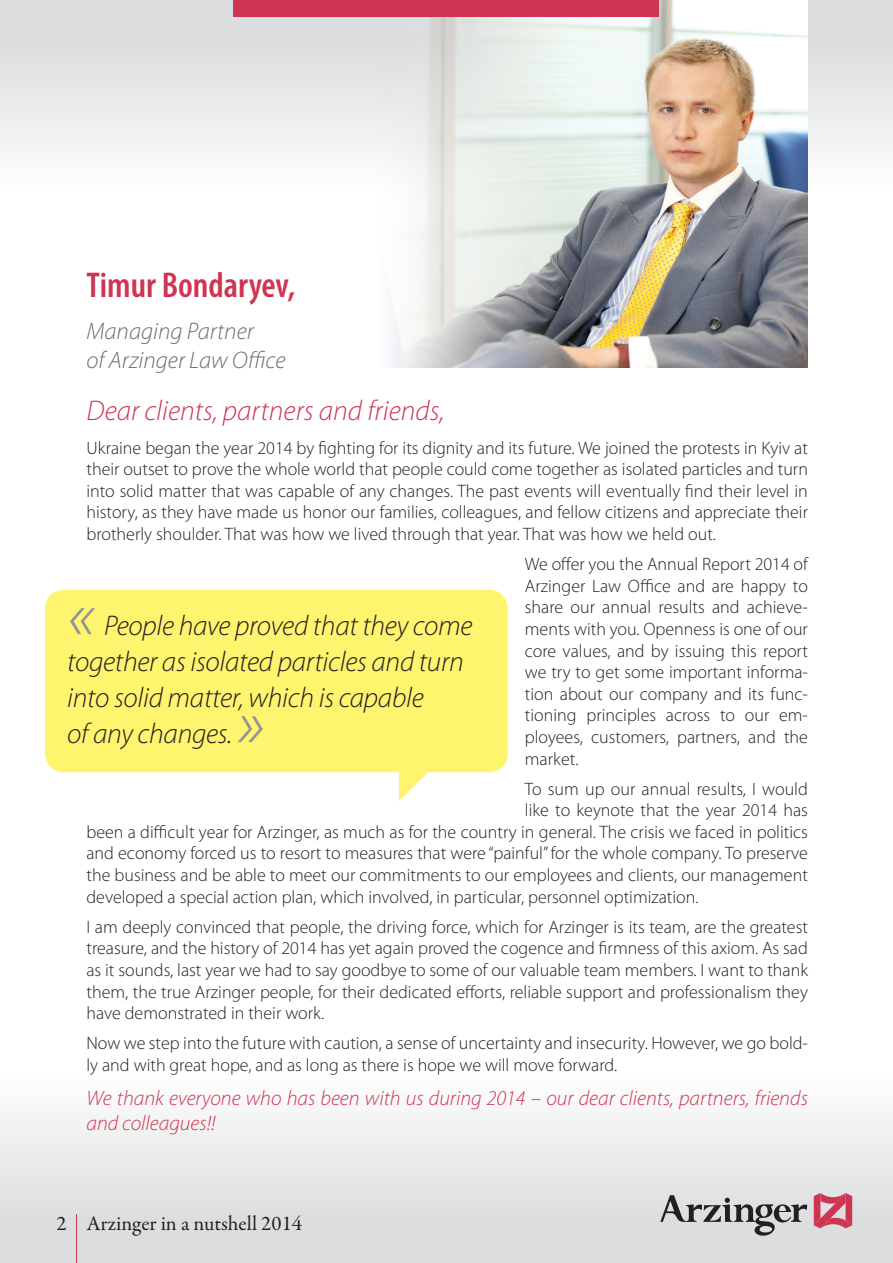
<style>
.page{position:relative;width:893px;height:1263px;background:#fff}
.page>*{position:absolute;margin:0;border:0;box-sizing:border-box;transform-origin:0 0}
.t1{font:italic 300 72px "Myriad Pro";color:#939598}
.t2{font:600 condensed 36px "Myriad Pro";color:#cf3552}
.t3{font:italic 300 28.5px/36px "Myriad Pro";letter-spacing:-.01em;color:#231f20}
.t4{font:italic 300 28.5px "Myriad Pro";color:#cf3552}
.t5{font:italic 300 24px/28.8px "Myriad Pro";color:#6c6d70}
.t6{font:italic 300 21px/25.2px "Myriad Pro";color:#cf3552}
.t7{font:21px "Garamond Premr Pro";color:#231f20}
.t8{font:300 18px/21.6px "Myriad Pro";color:#231f20;text-align:justify}
</style>
<div class="page">
<div style="left:0;top:0;width:893px;height:189px;background:linear-gradient(to bottom,#d6d7d9,#fcfcfc)"></div>
<div style="left:0;top:1074px;width:893px;height:189px;background:linear-gradient(to bottom,#fdfdfd,#d6d7d9)"></div>
<svg style="left:814px;top:1193px;width:38px;height:35px"></svg>
<svg style="left:660px;top:1195px;width:147px;height:41px;background:#b2b2b4"></svg>
<hr style="left:76px;top:1214px;width:1px;height:49px;background:#cf3552">
<div style="left:45px;top:590px;width:463px;height:182px;background:#fff46d;border-radius:19px"></div>
<svg style="left:399px;top:772px;width:36px;height:29px"></svg>
<img style="left:367px;top:0;width:441px;height:368px">
<div style="left:234px;top:0;width:425px;height:17px;background:#cf3552"></div>
<p class="t2" style="left:86px;top:266px;width:210px">Timur Bondaryev,</p>
<p class="t5" style="left:86px;top:316px;width:201px">Managing Partner<br>of Arzinger Law Office</p>
<p class="t4" style="left:86px;top:394px;width:360px">Dear clients, partners and friends,</p>
<p class="t8" style="left:86px;top:437px;width:723px">Ukraine began the year 2014 by fighting for its dignity and its future. We joined the protests in Kyiv at their outset to prove the whole world that people could come together as isolated particles and turn into solid matter that was capable of any changes. The past events will eventually find their level in history, as they have made us honor our families, colleagues, and fellow citizens and appreciate their brotherly shoulder. That was how we lived through that year. That was how we held out.</p>
<p class="t8" style="left:525px;top:553px;width:285px">We offer you the Annual Report 2014 of Arzinger Law Office and are happy to share our annual results and achieve&shy;ments with you. Openness is one of our core values, and by issuing this report we try to get some important informa&shy;tion about our company and its func&shy;tioning principles across to our em&shy;ployees, customers, partners, and the market.</p>
<p class="t8" style="left:525px;top:778px;width:284px">To sum up our annual results, I would</p>
<p class="t8" style="left:525px;top:799px;width:284px">like to keynote that the year 2014 has</p>
<p class="t8" style="left:86px;top:821px;width:723px">been a difficult year for Arzinger, as much as for the country in general. The crisis we faced in politics</p>
<p class="t8" style="left:86px;top:842px;width:723px">and economy forced us to resort to measures that were “painful” for the whole company. To preserve</p>
<p class="t8" style="left:86px;top:864px;width:723px">the business and be able to meet our commitments to our employees and clients, our management</p>
<p class="t8" style="left:86px;top:886px;width:614px">developed a special action plan, which involved, in particular, personnel optimization.</p>
<p class="t8" style="left:86px;top:916px;width:723px">I am deeply convinced that people, the driving force, which for Arzinger is its team, are the greatest treasure, and the history of 2014 has yet again proved the cogence and firmness of this axiom. As sad as it sounds, last year we had to say goodbye to some of our valuable team members. I want to thank them, the true Arzinger people, for their dedicated efforts, reliable support and professionalism they have demonstrated in their work.</p>
<p class="t8" style="left:86px;top:1032px;width:723px">Now we step into the future with caution, a sense of uncertainty and insecurity. However, we go bold&shy;ly and with great hope, and as long as there is hope we will move forward.</p>
<p class="t6" style="left:86px;top:1085px;width:723px">We thank everyone who has been with us during 2014 – our dear clients, partners, friends and colleagues!!</p>
<p class="t1" style="left:67px;top:572px;width:29px">«</p>
<p class="t3" style="left:67px;top:607px;width:407px;text-indent:37px">People have proved that they come together as isolated particles and turn into solid matter, which is capable<br>of any changes.</p>
<p class="t1" style="left:237px;top:680px;width:29px">»</p>
<p class="t7" style="left:56px;top:1210px;width:247px">2 Arzinger in a nutshell 2014</p>
</div>
